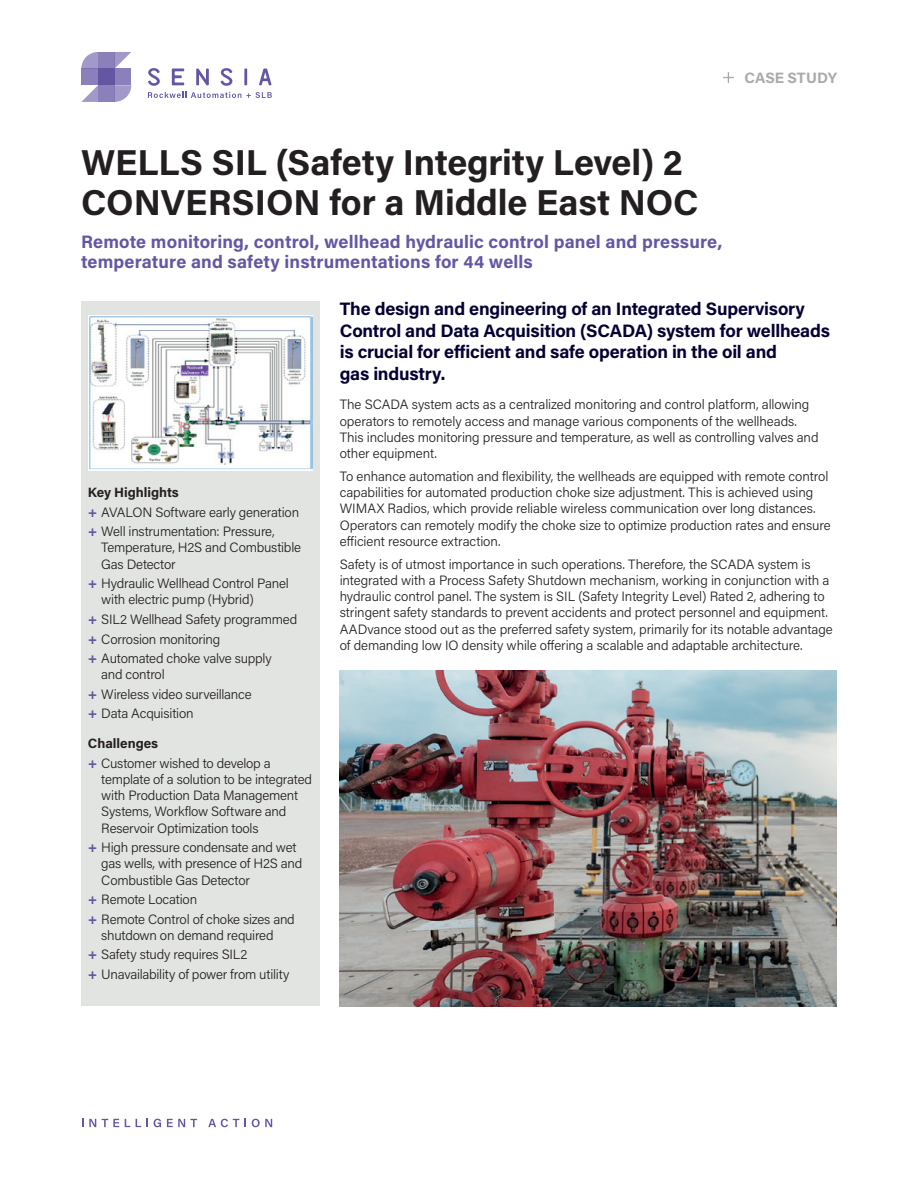
<style>
.page{position:relative;width:918px;height:1188px;background:#fff}
.page>*{position:absolute;margin:0;border:0;box-sizing:border-box;transform-origin:0 0}
.t1{font:700 36px/39.6px "Acumin Pro";letter-spacing:-.005em;color:#231f20}
.t2{font:700 18px/21.6px "Acumin Pro";letter-spacing:-.01em;color:#050033}
.t3{font:700 18px/19.8px "Acumin Pro";letter-spacing:.005em;color:#6556a4}
.t4{font:700 15px "Acumin Pro";letter-spacing:-.005em;color:#a8abac}
.t5{font:300 13.5px/16.2px "Acumin Pro";letter-spacing:-.01em;color:#231f20}
.s1{font-weight:700}
.s2{font-weight:700;color:#6556a4}
</style>
<div class="page">
<div style="left:81px;top:302px;width:239px;height:704px;background:#e2e4e2"></div>
<img style="left:89px;top:315px;width:224px;height:156px">
<img style="left:340px;top:671px;width:497px;height:335px">
<svg style="left:89px;top:1119px;width:7px;height:8px"></svg>
<svg style="left:102px;top:1119px;width:17px;height:8px"></svg>
<svg style="left:125px;top:1119px;width:5px;height:8px"></svg>
<svg style="left:136px;top:1119px;width:12px;height:8px"></svg>
<svg style="left:154px;top:1119px;width:7px;height:8px"></svg>
<svg style="left:167px;top:1119px;width:30px;height:8px"></svg>
<svg style="left:208px;top:1119px;width:31px;height:8px"></svg>
<svg style="left:252px;top:1119px;width:20px;height:8px"></svg>
<div style="left:98px;top:52px;width:17px;height:17px;background:#8b80ba"></div>
<svg style="left:115px;top:52px;width:16px;height:17px"></svg>
<div style="left:81px;top:69px;width:17px;height:16px;background:#8b80ba"></div>
<div style="left:98px;top:69px;width:17px;height:16px;background:#6556a4"></div>
<div style="left:115px;top:69px;width:16px;height:16px;background:#8b80ba"></div>
<svg style="left:81px;top:85px;width:17px;height:17px"></svg>
<div style="left:98px;top:85px;width:17px;height:17px;background:#8b80ba"></div>
<svg style="left:221px;top:68px;width:11px;height:18px"></svg>
<svg style="left:148px;top:68px;width:12px;height:18px"></svg>
<svg style="left:172px;top:69px;width:12px;height:16px"></svg>
<svg style="left:196px;top:69px;width:13px;height:16px"></svg>
<hr style="left:244px;top:69px;width:3px;height:16px;background:#6556a4">
<svg style="left:259px;top:69px;width:13px;height:16px"></svg>
<svg style="left:148px;top:92px;width:124px;height:6px"></svg>
<svg style="left:81px;top:52px;width:17px;height:17px"></svg>
<svg style="left:115px;top:85px;width:16px;height:17px"></svg>
<svg style="left:723px;top:72px;width:11px;height:11px"></svg>
<p class="t4" style="left:745px;top:67px;width:94px">CASE STUDY</p>
<h1 class="t1" style="left:81px;top:141px;width:619px">WELLS SIL (Safety Integrity Level) 2<br>CONVERSION for a Middle East NOC</h1>
<h2 class="t3" style="left:81px;top:231px;width:643px">Remote monitoring, control, wellhead hydraulic control panel and pressure, temperature and safety instrumentations for 44 wells</h2>
<h2 class="t2" style="left:340px;top:297px;width:492px">The design and engineering of an Integrated Supervisory Control and Data Acquisition (SCADA) system for wellheads is crucial for efficient and safe operation in the oil and<br>gas industry.</h2>
<p class="t5" style="left:340px;top:396px;width:480px">The SCADA system acts as a centralized monitoring and control platform, allowing operators to remotely access and manage various components of the wellheads.<br>This includes monitoring pressure and temperature, as well as controlling valves and other equipment.</p>
<p class="t5" style="left:340px;top:468px;width:493px">To enhance automation and flexibility, the wellheads are equipped with remote control capabilities for automated production choke size adjustment. This is achieved using WIMAX Radios, which provide reliable wireless communication over long distances.<br>Operators can remotely modify the choke size to optimize production rates and ensure efficient resource extraction.</p>
<p class="t5" style="left:340px;top:555px;width:495px">Safety is of utmost importance in such operations. Therefore, the SCADA system is integrated with a Process Safety Shutdown mechanism, working in conjunction with a hydraulic control panel. The system is SIL (Safety Integrity Level) Rated 2, adhering to stringent safety standards to prevent accidents and protect personnel and equipment.<br>AADvance stood out as the preferred safety system, primarily for its notable advantage of demanding low IO density while offering a scalable and adaptable architecture.</p>
<p class="t5" style="left:88px;top:482px;width:213px;line-height:19.6px"><span class="s1">Key Highlights<br></span><span class="s2">+</span> AVALON Software early generation <span class="s2">+</span> Well instrumentation: Pressure,</p>
<p class="t5" style="left:101px;top:539px;width:201px">Temperature, H2S and Combustible<br>Gas Detector</p>
<p class="t5" style="left:101px;top:575px;width:189px;text-indent:-14px"><span class="s2">+</span> Hydraulic Wellhead Control Panel with electric pump (Hybrid)</p>
<p class="t5" style="left:88px;top:609px;width:211px;line-height:19.5px"><span class="s2">+</span> SIL2 Wellhead Safety programmed <span class="s2">+</span> Corrosion monitoring<br><span class="s2">+</span> Automated choke valve supply</p>
<p class="t5" style="left:88px;top:664px;width:165px;line-height:19.6px;text-indent:14px">and control<br><span class="s2">+</span> Wireless video surveillance <span class="s2">+</span> Data Acquisition</p>
<p class="t5" style="left:88px;top:733px;width:185px;line-height:19.6px"><span class="s1">Challenges<br></span><span class="s2">+</span> Customer wished to develop a</p>
<p class="t5" style="left:101px;top:771px;width:212px">template of a solution to be integrated with Production Data Management Systems, Workflow Software and Reservoir Optimization tools</p>
<p class="t5" style="left:101px;top:839px;width:203px;text-indent:-14px"><span class="s2">+</span> High pressure condensate and wet gas wells, with presence of H2S and<br>Combustible Gas Detector</p>
<p class="t5" style="left:88px;top:889px;width:209px;line-height:19.6px"><span class="s2">+</span> Remote Location<br><span class="s2">+</span> Remote Control of choke sizes and</p>
<p class="t5" style="left:88px;top:925px;width:203px;line-height:19.6px;text-indent:14px">shutdown on demand required<br><span class="s2">+</span> Safety study requires SIL2<br><span class="s2">+</span> Unavailability of power from utility</p>
</div>
